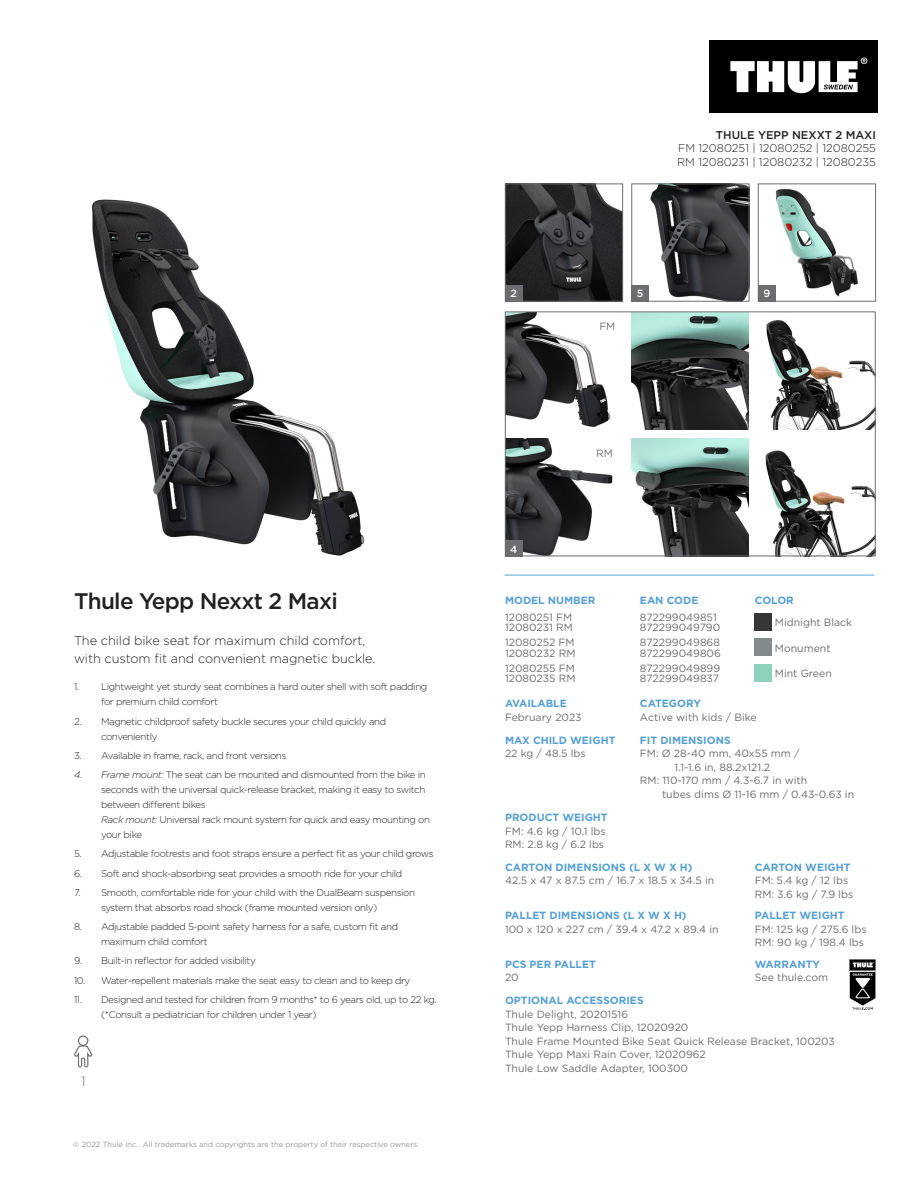
<style>
.page{position:relative;width:918px;height:1188px;background:#fff}
.page>*{position:absolute;margin:0;border:0;box-sizing:border-box;transform-origin:0 0}
.Product_Name_-_large{font:500 22.5px "Gotham";letter-spacing:-.03em;color:#231f20}
.t1{font:300 13.65px "Gotham";color:#6c6d70}
.Ingress{font:300 12.75px/18px "Gotham";letter-spacing:-.005em;color:#231f20}
.Sku_Name{font:300 11.25px "Gotham";color:#231f20}
.Sku_Name-2{font:500 11.25px "Gotham";color:#231f20}
.Thule_AttributeValue{font:10.5px/13.5px "Gotham";color:#6c6d70}
.Thule_AttributeName{font:700 10.5px "Gotham";color:#56a0d5}
.Thule_AttributeName-2{font:10.5px "Gotham";color:#6c6d70}
.Intro_Product_Subhea{font:500 10.5px "Gotham";color:#fff}
.t2{font:300 9.75px/15px "Gotham";letter-spacing:-.04em;color:#231f20}
.t3{font:7.5px "Gotham";color:#939598}
.s1{font-style:italic}
</style>
<div class="page">
<img style="left:92px;top:199px;width:273px;height:357px">
<svg style="left:74px;top:1035px;width:19px;height:32px"></svg>
<div style="left:710px;top:41px;width:168px;height:72px;background:#000"></div>
<svg style="left:730px;top:58px;width:137px;height:35px"></svg>
<img style="left:507px;top:439px;width:106px;height:115px">
<img style="left:507px;top:313px;width:104px;height:114px">
<hr style="left:505px;top:575px;width:369px;height:1px;background:#56a0d5">
<img style="left:766px;top:320px;width:108px;height:110px">
<img style="left:775px;top:188px;width:83px;height:109px">
<div style="left:758px;top:184px;width:118px;height:118px;border:1px solid #6c6d70"></div>
<img style="left:631px;top:313px;width:117px;height:117px">
<img style="left:631px;top:439px;width:117px;height:115px">
<div style="left:505px;top:540px;width:17px;height:17px;background:#6c6d70"></div>
<img style="left:755px;top:613px;width:17px;height:17px">
<div style="left:755px;top:664px;width:17px;height:17px;background:#8dd0bb"></div>
<img style="left:758px;top:450px;width:118px;height:107px">
<svg style="left:849px;top:959px;width:27px;height:51px"></svg>
<div style="left:505px;top:311px;width:371px;height:245px;border:1px solid #6c6d70"></div>
<img style="left:507px;top:186px;width:114px;height:114px">
<div style="left:505px;top:184px;width:118px;height:118px;border:1px solid #6c6d70"></div>
<div style="left:758px;top:285px;width:18px;height:17px;background:#6c6d70"></div>
<div style="left:505px;top:285px;width:17px;height:17px;background:#6c6d70"></div>
<img style="left:650px;top:186px;width:97px;height:114px">
<div style="left:631px;top:184px;width:118px;height:118px;border:1px solid #6c6d70"></div>
<div style="left:631px;top:285px;width:18px;height:17px;background:#6c6d70"></div>
<p class="Product_Name_-_large" style="left:74px;top:586px;width:265px">Thule Yepp Nexxt 2 Maxi</p>
<p class="Ingress" style="left:74px;top:631px;width:303px">The child bike seat for maximum child comfort, with custom fit and convenient magnetic buckle.</p>
<p class="t2" style="left:101px;top:679px;width:328px;text-indent:-27px">1. Lightweight yet sturdy seat combines a hard outer shell with soft padding for premium child comfort</p>
<p class="t2" style="left:101px;top:713px;width:287px;text-indent:-27px">2. Magnetic childproof safety buckle secures your child quickly and conveniently</p>
<p class="t2" style="left:74px;top:748px;width:214px">3. Available in frame, rack, and front versions</p>
<p class="t2" style="left:101px;top:767px;width:330px;text-indent:-27px"><span class="s1">4. Frame mount:</span> The seat can be mounted and dismounted from the bike in seconds with the universal quick-release bracket, making it easy to switch between different bikes<br><span class="s1">Rack mount:</span> Universal rack mount system for quick and easy mounting on your bike</p>
<p class="t2" style="left:74px;top:846px;width:361px">5. Adjustable footrests and foot straps ensure a perfect fit as your child grows</p>
<p class="t2" style="left:74px;top:865px;width:330px">6. Soft and shock-absorbing seat provides a smooth ride for your child</p>
<p class="t2" style="left:101px;top:885px;width:315px;text-indent:-27px">7. Smooth, comfortable ride for your child with the DualBeam suspension system that absorbs road shock (frame mounted version only)</p>
<p class="t2" style="left:101px;top:919px;width:299px;text-indent:-27px">8. Adjustable padded 5-point safety harness for a safe, custom fit and maximum child comfort</p>
<p class="t2" style="left:74px;top:953px;width:183px">9. Built-in reflector for added visibility</p>
<p class="t2" style="left:74px;top:972px;width:338px">10. Water-repellent materials make the seat easy to clean and to keep dry</p>
<p class="t2" style="left:101px;top:992px;width:337px;text-indent:-27px">11. Designed and tested for children from 9 months* to 6 years old, up to 22 kg. (*Consult a pediatrician for children under 1 year)</p>
<p class="t1" style="left:81px;top:1073px;width:6px">1</p>
<p class="t3" style="left:73px;top:1140px;width:347px">© 2022 Thule Inc. All trademarks and copyrights are the property of their respective owners.</p>
<p class="Sku_Name-2" style="left:716px;top:127px;width:162px">THULE YEPP NEXXT 2 MAXI</p>
<p class="Sku_Name" style="left:678px;top:141px;width:199px">FM 12080251 | 12080252 | 12080255</p>
<p class="Sku_Name" style="left:677px;top:154px;width:200px">RM 12080231 | 12080232 | 12080235</p>
<p class="Intro_Product_Subhea" style="left:511px;top:287px;width:8px">2</p>
<p class="Intro_Product_Subhea" style="left:637px;top:287px;width:8px">5</p>
<p class="Intro_Product_Subhea" style="left:764px;top:287px;width:8px">9</p>
<p class="Thule_AttributeValue" style="left:599px;top:319px;width:18px">FM</p>
<p class="Intro_Product_Subhea" style="left:510px;top:542px;width:9px">4</p>
<p class="Thule_AttributeValue" style="left:596px;top:446px;width:18px">RM</p>
<p class="Thule_AttributeName" style="left:505px;top:593px;width:92px">MODEL NUMBER</p>
<p class="Thule_AttributeName" style="left:640px;top:593px;width:60px">EAN CODE</p>
<p class="Thule_AttributeName" style="left:755px;top:593px;width:41px">COLOR</p>
<p class="Thule_AttributeValue" style="left:505px;top:610px;width:69px">12080251 FM</p>
<p class="Thule_AttributeValue" style="left:505px;top:621px;width:69px">12080231 RM</p>
<p class="Thule_AttributeValue" style="left:640px;top:610px;width:78px">872299049851</p>
<p class="Thule_AttributeValue" style="left:640px;top:621px;width:82px">872299049790</p>
<p class="Thule_AttributeName-2" style="left:775px;top:616px;width:79px">Midnight Black</p>
<p class="Thule_AttributeValue" style="left:505px;top:636px;width:71px">12080252 FM</p>
<p class="Thule_AttributeValue" style="left:505px;top:646px;width:72px">12080232 RM</p>
<p class="Thule_AttributeValue" style="left:505px;top:661px;width:71px">12080255 FM</p>
<p class="Thule_AttributeValue" style="left:505px;top:672px;width:72px">12080235 RM</p>
<p class="Thule_AttributeValue" style="left:640px;top:636px;width:82px">872299049868</p>
<p class="Thule_AttributeValue" style="left:640px;top:646px;width:82px">872299049806</p>
<p class="Thule_AttributeValue" style="left:640px;top:661px;width:82px">872299049899</p>
<p class="Thule_AttributeValue" style="left:640px;top:672px;width:81px">872299049837</p>
<p class="Thule_AttributeName-2" style="left:775px;top:641px;width:57px">Monument</p>
<p class="Thule_AttributeName-2" style="left:775px;top:667px;width:58px">Mint Green</p>
<p class="Thule_AttributeName" style="left:505px;top:697px;width:63px">AVAILABLE</p>
<p class="Thule_AttributeName" style="left:640px;top:697px;width:62px">CATEGORY</p>
<p class="Thule_AttributeValue" style="left:505px;top:710px;width:78px">February 2023</p>
<p class="Thule_AttributeValue" style="left:640px;top:710px;width:118px">Active with kids / Bike</p>
<p class="Thule_AttributeName" style="left:505px;top:733px;width:112px">MAX CHILD WEIGHT</p>
<p class="Thule_AttributeName" style="left:640px;top:733px;width:92px">FIT DIMENSIONS</p>
<p class="Thule_AttributeValue" style="left:505px;top:747px;width:82px">22 kg / 48.5 lbs</p>
<p class="Thule_AttributeValue" style="left:640px;top:747px;width:161px">FM: Ø 28-40 mm, 40x55 mm /</p>
<p class="Thule_AttributeValue" style="left:675px;top:760px;width:97px">1.1-1.6 in, 88.2x121.2</p>
<p class="Thule_AttributeValue" style="left:640px;top:774px;width:169px">RM: 110-170 mm / 4.3-6.7 in with</p>
<p class="Thule_AttributeValue" style="left:662px;top:787px;width:194px">tubes dims Ø 11-16 mm / 0.43-0.63 in</p>
<p class="Thule_AttributeName" style="left:505px;top:810px;width:104px">PRODUCT WEIGHT</p>
<p class="Thule_AttributeValue" style="left:505px;top:824px;width:102px">FM: 4.6 kg / 10.1 lbs</p>
<p class="Thule_AttributeValue" style="left:505px;top:838px;width:101px">RM: 2.8 kg / 6.2 lbs</p>
<p class="Thule_AttributeName" style="left:505px;top:860px;width:189px">CARTON DIMENSIONS (L X W X H)</p>
<p class="Thule_AttributeName" style="left:755px;top:860px;width:97px">CARTON WEIGHT</p>
<p class="Thule_AttributeValue" style="left:505px;top:874px;width:211px">42.5 x 47 x 87.5 cm / 16.7 x 18.5 x 34.5 in</p>
<p class="Thule_AttributeValue" style="left:755px;top:874px;width:100px">FM: 5.4 kg / 12 lbs<br>RM: 3.6 kg / 7.9 lbs</p>
<p class="Thule_AttributeName" style="left:505px;top:909px;width:183px">PALLET DIMENSIONS (L X W X H)</p>
<p class="Thule_AttributeName" style="left:755px;top:909px;width:91px">PALLET WEIGHT</p>
<p class="Thule_AttributeValue" style="left:505px;top:922px;width:215px">100 x 120 x 227 cm / 39.4 x 47.2 x 89.4 in</p>
<p class="Thule_AttributeValue" style="left:755px;top:922px;width:113px">FM: 125 kg / 275.6 lbs</p>
<p class="Thule_AttributeValue" style="left:755px;top:935px;width:111px">RM: 90 kg / 198.4 lbs</p>
<p class="Thule_AttributeName" style="left:505px;top:957px;width:92px">PCS PER PALLET</p>
<p class="Thule_AttributeName" style="left:755px;top:957px;width:67px">WARRANTY</p>
<p class="Thule_AttributeValue" style="left:505px;top:970px;width:15px">20</p>
<p class="Thule_AttributeValue" style="left:755px;top:970px;width:75px">See thule.com</p>
<p class="Thule_AttributeName" style="left:505px;top:994px;width:140px">OPTIONAL ACCESSORIES</p>
<p class="Thule_AttributeValue" style="left:505px;top:1007px;width:125px">Thule Delight, 20201516</p>
<p class="Thule_AttributeValue" style="left:505px;top:1020px;width:185px">Thule Yepp Harness Clip, 12020920</p>
<p class="Thule_AttributeValue" style="left:505px;top:1034px;width:331px">Thule Frame Mounted Bike Seat Quick Release Bracket, 100203</p>
<p class="Thule_AttributeValue" style="left:505px;top:1047px;width:202px">Thule Yepp Maxi Rain Cover, 12020962</p>
<p class="Thule_AttributeValue" style="left:505px;top:1061px;width:185px">Thule Low Saddle Adapter, 100300</p>
</div>
